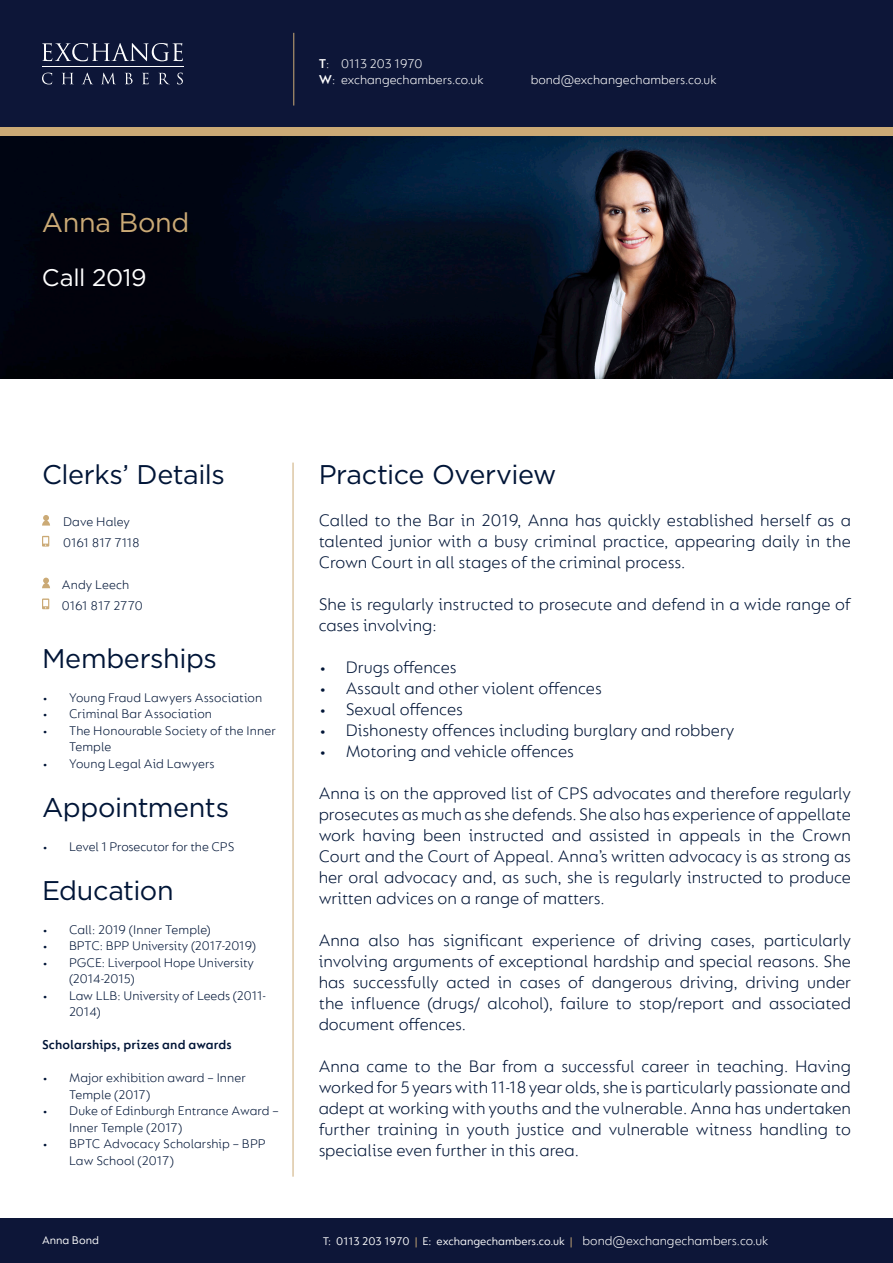
<style>
.page{position:relative;width:893px;height:1263px;background:#fff}
.page>*{position:absolute;margin:0;border:0;box-sizing:border-box;transform-origin:0 0}
.t1{font:27px "Gotham";letter-spacing:-.015em;color:#001537}
.t2{font:27px "Gotham";letter-spacing:-.01em;color:#cbaa76}
.t3{font:24px "Gotham";letter-spacing:-.015em;color:#fff}
.t4{font:300 18px/21px "FS Lucas";color:#001537;text-align:justify}
.t5{font:300 13.5px/16.5px "FS Lucas";color:#001537}
.t6{font:300 13.5px/16.2px "FS Lucas";color:#fff}
.t7{font:600 13.5px "FS Lucas";letter-spacing:.01em;color:#001537}
.t8{font:12px "FS Lucas";color:#fff}
.s1{font-weight:600}
.s2{color:#cbaa76}
</style>
<div class="page">
<div style="left:0;top:64px;width:893px;height:72px;background:#cbaa76"></div>
<div style="left:0;top:0;width:893px;height:127px;background:#0d1638"></div>
<div style="left:0;top:1219px;width:893px;height:44px;background:#0d1638"></div>
<hr style="left:42px;top:67px;width:142px;height:1px;background:#fff">
<svg style="left:42px;top:43px;width:141px;height:18px"></svg>
<svg style="left:42px;top:73px;width:10px;height:11px"></svg>
<svg style="left:62px;top:73px;width:11px;height:11px"></svg>
<svg style="left:82px;top:73px;width:11px;height:11px"></svg>
<svg style="left:102px;top:73px;width:13px;height:11px"></svg>
<svg style="left:125px;top:73px;width:8px;height:11px"></svg>
<svg style="left:142px;top:73px;width:7px;height:11px"></svg>
<svg style="left:159px;top:73px;width:10px;height:11px"></svg>
<svg style="left:177px;top:73px;width:6px;height:11px"></svg>
<hr style="left:293px;top:33px;width:1px;height:73px;background:#cbaa76">
<hr style="left:293px;top:463px;width:1px;height:714px;background:#cbaa76">
<img style="left:0;top:136px;width:893px;height:242px">
<svg style="left:42px;top:536px;width:7px;height:11px"></svg>
<svg style="left:42px;top:515px;width:8px;height:11px"></svg>
<svg style="left:42px;top:598px;width:7px;height:11px"></svg>
<svg style="left:42px;top:578px;width:8px;height:10px"></svg>
<p class="t2" style="left:42px;top:205px;width:149px">Anna Bond</p>
<p class="t3" style="left:42px;top:262px;width:106px">Call 2019</p>
<p class="t6" style="left:319px;top:55px;width:166px"><span class="s1">T</span>: 0113 203 1970<br><span class="s1">W</span>: exchangechambers.co.uk</p>
<p class="t6" style="left:531px;top:71px;width:187px">bond@exchangechambers.co.uk</p>
<p class="t1" style="left:42px;top:457px;width:184px">Clerks’ Details</p>
<p class="t5" style="left:63px;top:510px;width:78px;line-height:21px">Dave Haley<br>0161 817 7118</p>
<p class="t5" style="left:62px;top:573px;width:82px;line-height:21px">Andy Leech<br>0161 817 2770</p>
<p class="t1" style="left:42px;top:641px;width:176px">Memberships</p>
<p class="t5" style="left:42px;top:689px;width:222px">• Young Fraud Lawyers Association</p>
<p class="t5" style="left:42px;top:705px;width:172px">• Criminal Bar Association</p>
<p class="t5" style="left:69px;top:722px;width:208px;text-indent:-27px">• The Honourable Society of the Inner<br>Temple</p>
<p class="t5" style="left:42px;top:755px;width:174px">• Young Legal Aid Lawyers</p>
<p class="t1" style="left:42px;top:790px;width:189px">Appointments</p>
<p class="t5" style="left:42px;top:838px;width:194px">• Level 1 Prosecutor for the CPS</p>
<p class="t1" style="left:42px;top:873px;width:133px">Education</p>
<p class="t5" style="left:42px;top:921px;width:170px">• Call: 2019 (Inner Temple)</p>
<p class="t5" style="left:42px;top:937px;width:216px">• BPTC: BPP University (2017-2019)</p>
<p class="t5" style="left:69px;top:954px;width:187px;text-indent:-27px">• PGCE: Liverpool Hope University (2014-2015)</p>
<p class="t5" style="left:69px;top:987px;width:199px;text-indent:-27px">• Law LLB: University of Leeds (2011-<br>2014)</p>
<p class="t7" style="left:42px;top:1037px;width:191px">Scholarships, prizes and awards</p>
<p class="t5" style="left:69px;top:1069px;width:178px;text-indent:-27px">• Major exhibition award – Inner<br>Temple (2017)</p>
<p class="t5" style="left:69px;top:1102px;width:211px;text-indent:-27px">• Duke of Edinburgh Entrance Award –<br>Inner Temple (2017)</p>
<p class="t5" style="left:69px;top:1135px;width:198px;text-indent:-27px">• BPTC Advocacy Scholarship – BPP<br>Law School (2017)</p>
<p class="t1" style="left:319px;top:457px;width:239px">Practice Overview</p>
<p class="t4" style="left:319px;top:509px;width:534px">Called to the Bar in 2019, Anna has quickly established herself as a talented junior with a busy criminal practice, appearing daily in the Crown Court in all stages of the criminal process.</p>
<p class="t4" style="left:319px;top:593px;width:534px">She is regularly instructed to prosecute and defend in a wide range of cases involving:</p>
<p class="t4" style="left:319px;top:656px;width:139px">• Drugs offences</p>
<p class="t4" style="left:319px;top:677px;width:285px">• Assault and other violent offences</p>
<p class="t4" style="left:319px;top:698px;width:146px">• Sexual offences</p>
<p class="t4" style="left:319px;top:719px;width:417px">• Dishonesty offences including burglary and robbery</p>
<p class="t4" style="left:319px;top:740px;width:257px">• Motoring and vehicle offences</p>
<p class="t4" style="left:319px;top:782px;width:534px">Anna is on the approved list of CPS advocates and therefore regularly prosecutes as much as she defends. She also has experience of appellate work having been instructed and assisted in appeals in the Crown Court and the Court of Appeal. Anna’s written advocacy is as strong as her oral advocacy and, as such, she is regularly instructed to produce written advices on a range of matters.</p>
<p class="t4" style="left:319px;top:929px;width:534px">Anna also has significant experience of driving cases, particularly involving arguments of exceptional hardship and special reasons. She has successfully acted in cases of dangerous driving, driving under the influence (drugs/ alcohol), failure to stop/report and associated document offences.</p>
<p class="t4" style="left:319px;top:1055px;width:534px">Anna came to the Bar from a successful career in teaching. Having worked for 5 years with 11-18 year olds, she is particularly passionate and adept at working with youths and the vulnerable. Anna has undertaken further training in youth justice and vulnerable witness handling to specialise even further in this area.</p>
<p class="t8" style="left:42px;top:1233px;width:58px">Anna Bond</p>
<p class="t8" style="left:323px;top:1235px;width:252px">T: 0113 203 1970 <span class="s2">|</span> E: exchangechambers.co.uk <span class="s2">|</span></p>
<p class="t6" style="left:583px;top:1233px;width:187px">bond@exchangechambers.co.uk</p>
</div>
